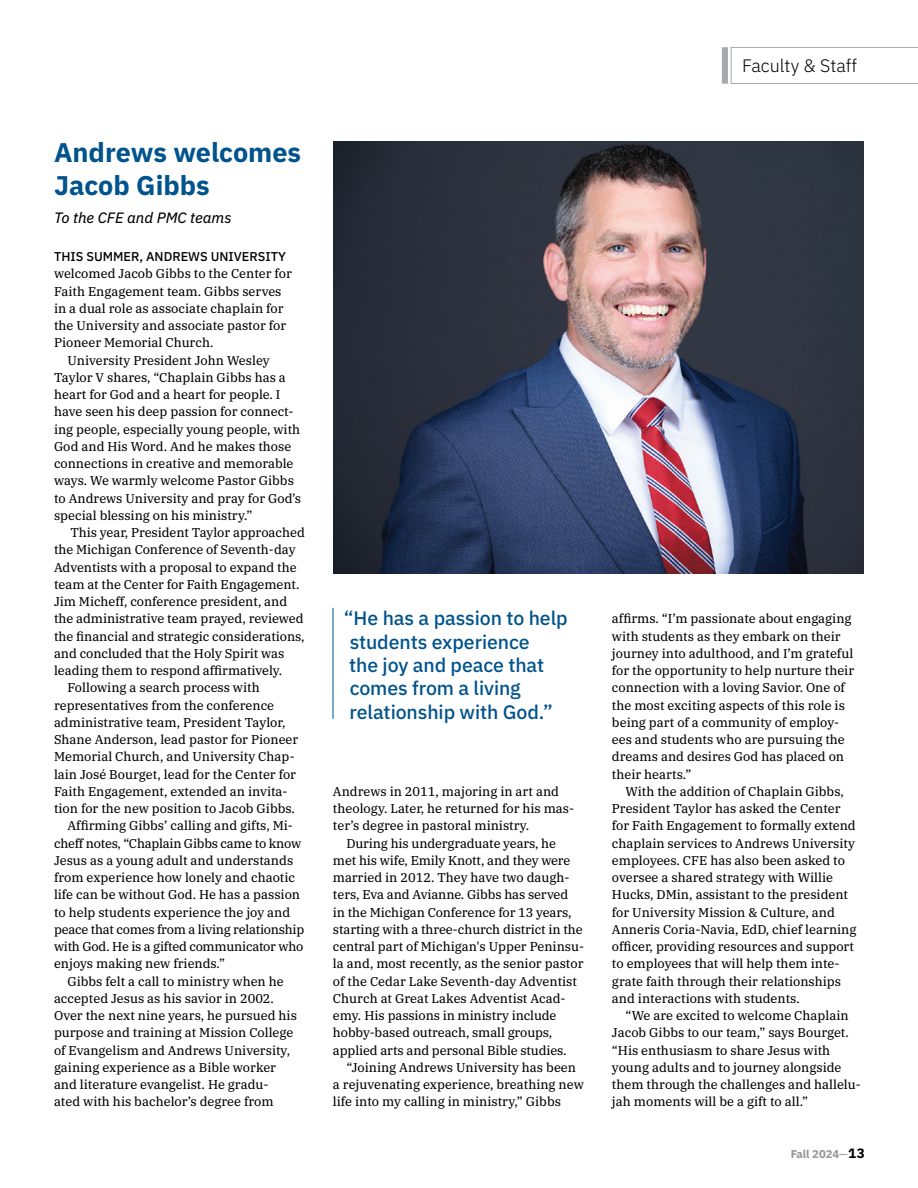
<style>
.page{position:relative;width:918px;height:1188px;background:#fff}
.page>*{position:absolute;margin:0;border:0;box-sizing:border-box;transform-origin:0 0}
.t1{font:700 27px/32.4px "IBM Plex Sans";color:#00538c}
.t2{font:500 19.5px/23.4px "IBM Plex Sans";letter-spacing:-.005em;color:#00538c}
.t3{font:300 18px "IBM Plex Sans";color:#000}
.t4{font:italic 15px "IBM Plex Sans Text";color:#000}
.t5{font:12.75px/17.2px "IBM Plex Serif Text";color:#000}
.t6{font:12.75px "IBM Plex Serif Text";letter-spacing:-.02em;color:#000}
.t7{font:500 12.75px "IBM Plex Sans";color:#000}
.t8{font:700 11.25px "IBM Plex Sans";color:#939598}
.s1{font-family:"IBM Plex Sans Text";font-weight:400}
.s2{font-size:13.5px;color:#000}
</style>
<div class="page">
<img style="left:333px;top:141px;width:531px;height:432px">
<hr style="left:333px;top:608px;width:1px;height:111px;background:#00538c">
<svg style="left:731px;top:47px;width:187px;height:37px"></svg>
<div style="left:722px;top:47px;width:6px;height:37px;background:#a7a9ac"></div>
<h1 class="t1" style="left:54px;top:134px;width:249px">Andrews welcomes<br>Jacob Gibbs</h1>
<p class="t4" style="left:54px;top:207px;width:179px">To the CFE and PMC teams</p>
<p class="t7" style="left:54px;top:247px;width:233px">THIS SUMMER, ANDREWS UNIVERSITY</p>
<p class="t5" style="left:54px;top:264px;width:239px">welcomed Jacob Gibbs to the Center for</p>
<p class="t5" style="left:54px;top:281px;width:229px">Faith Engagement team. Gibbs serves</p>
<p class="t5" style="left:54px;top:299px;width:231px">in a dual role as associate chaplain for</p>
<p class="t5" style="left:54px;top:316px;width:234px">the University and associate pastor for</p>
<p class="t5" style="left:54px;top:333px;width:161px">Pioneer Memorial Church.</p>
<p class="t5" style="left:68px;top:350px;width:204px">University President John Wesley</p>
<p class="t5" style="left:54px;top:368px;width:233px">Taylor V shares, “Chaplain Gibbs has a</p>
<p class="t5" style="left:54px;top:385px;width:228px">heart for God and a heart for people. I</p>
<p class="t5" style="left:54px;top:402px;width:241px">have seen his deep passion for connect-</p>
<p class="t5" style="left:54px;top:419px;width:248px">ing people, especially young people, with</p>
<p class="t5" style="left:54px;top:437px;width:239px">God and His Word. And he makes those</p>
<p class="t5" style="left:54px;top:454px;width:241px">connections in creative and memorable</p>
<p class="t5" style="left:54px;top:471px;width:241px">ways. We warmly welcome Pastor Gibbs</p>
<p class="t5" style="left:54px;top:488px;width:249px">to Andrews University and pray for God’s</p>
<p class="t5" style="left:54px;top:506px;width:200px">special blessing on his ministry.”</p>
<p class="t5" style="left:70px;top:523px;width:236px">This year, President Taylor approached</p>
<p class="t5" style="left:54px;top:540px;width:243px">the Michigan Conference of Seventh-day</p>
<p class="t5" style="left:54px;top:557px;width:244px">Adventists with a proposal to expand the</p>
<p class="t5" style="left:54px;top:575px;width:247px">team at the Center for Faith Engagement.</p>
<p class="t5" style="left:54px;top:592px;width:235px">Jim Micheff, conference president, and</p>
<p class="t5" style="left:54px;top:609px;width:251px">the administrative team prayed, reviewed</p>
<p class="t5" style="left:54px;top:626px;width:252px">the financial and strategic considerations,</p>
<p class="t5" style="left:54px;top:644px;width:232px">and concluded that the Holy Spirit was</p>
<p class="t5" style="left:54px;top:661px;width:230px">leading them to respond affirmatively.</p>
<p class="t5" style="left:68px;top:678px;width:194px">Following a search process with</p>
<p class="t5" style="left:54px;top:695px;width:222px">representatives from the conference</p>
<p class="t5" style="left:54px;top:713px;width:233px">administrative team, President Taylor,</p>
<p class="t5" style="left:54px;top:730px;width:246px">Shane Anderson, lead pastor for Pioneer</p>
<p class="t5" style="left:54px;top:747px;width:242px">Memorial Church, and University Chap-</p>
<p class="t5" style="left:54px;top:764px;width:244px">lain José Bourget, lead for the Center for</p>
<p class="t5" style="left:54px;top:782px;width:235px">Faith Engagement, extended an invita-</p>
<p class="t5" style="left:54px;top:799px;width:242px">tion for the new position to Jacob Gibbs.</p>
<p class="t5" style="left:68px;top:816px;width:227px">Affirming Gibbs’ calling and gifts, Mi-</p>
<p class="t6" style="left:54px;top:833px;width:249px">cheff notes, “Chaplain Gibbs came to know</p>
<p class="t5" style="left:54px;top:851px;width:241px">Jesus as a young adult and understands</p>
<p class="t5" style="left:54px;top:868px;width:243px">from experience how lonely and chaotic</p>
<p class="t5" style="left:54px;top:885px;width:248px">life can be without God. He has a passion</p>
<p class="t5" style="left:54px;top:902px;width:238px">to help students experience the joy and</p>
<p class="t6" style="left:54px;top:919px;width:252px">peace that comes from a living relationship</p>
<p class="t6" style="left:54px;top:937px;width:251px">with God. He is a gifted communicator who</p>
<p class="t5" style="left:54px;top:954px;width:173px">enjoys making new friends.”</p>
<p class="t5" style="left:68px;top:971px;width:218px">Gibbs felt a call to ministry when he</p>
<p class="t5" style="left:54px;top:989px;width:222px">accepted Jesus as his savior in 2002.</p>
<p class="t5" style="left:54px;top:1006px;width:244px">Over the next nine years, he pursued his</p>
<p class="t5" style="left:54px;top:1023px;width:241px">purpose and training at Mission College</p>
<p class="t5" style="left:54px;top:1040px;width:238px">of Evangelism and Andrews University,</p>
<p class="t5" style="left:54px;top:1058px;width:224px">gaining experience as a Bible worker</p>
<p class="t5" style="left:54px;top:1075px;width:216px">and literature evangelist. He gradu-</p>
<p class="t5" style="left:54px;top:1092px;width:221px">ated with his bachelor’s degree from</p>
<h3 class="t3" style="left:742px;top:53px;width:116px">Faculty &amp; Staff</h3>
<h2 class="t2" style="left:344px;top:605px;width:225px">“He has a passion to help students experience<br>the joy and peace that comes from a living relationship with God.”</h2>
<p class="t5" style="left:333px;top:782px;width:243px">Andrews in 2011, majoring in art and theology. Later, he returned for his mas&shy;ter’s degree in pastoral ministry.</p>
<p class="t5" style="left:333px;top:833px;width:253px;text-indent:14px">During his undergraduate years, he<br>met his wife, Emily Knott, and they were married in 2012. They have two daugh&shy;ters, Eva and Avianne. Gibbs has served<br>in the Michigan Conference for 13 years, starting with a three-church district in the central part of Michigan's Upper Peninsu&shy;la and, most recently, as the senior pastor of the Cedar Lake Seventh-day Adventist Church at Great Lakes Adventist Acad&shy;emy. His passions in ministry include hobby-based outreach, small groups, applied arts and personal Bible studies.</p>
<p class="t5" style="left:333px;top:1058px;width:252px;text-indent:14px">“Joining Andrews University has been a rejuvenating experience, breathing new life into my calling in ministry,” Gibbs</p>
<p class="t5" style="left:612px;top:609px;width:244px">affirms. “I’m passionate about engaging with students as they embark on their journey into adulthood, and I’m grateful for the opportunity to help nurture their connection with a loving Savior. One of the most exciting aspects of this role is being part of a community of employ&shy;ees and students who are pursuing the dreams and desires God has placed on their hearts.”</p>
<p class="t5" style="left:612px;top:782px;width:246px;text-indent:14px">With the addition of Chaplain Gibbs, President Taylor has asked the Center for Faith Engagement to formally extend chaplain services to Andrews University employees. CFE has also been asked to oversee a shared strategy with Willie Hucks, DMin, assistant to the president for University Mission &amp; Culture, and Anneris Coria-Navia, EdD, chief learning officer, providing resources and support to employees that will help them inte&shy;grate faith through their relationships and interactions with students.</p>
<p class="t5" style="left:612px;top:1006px;width:250px;text-indent:14px">“We are excited to welcome Chaplain Jacob Gibbs to our team,” says Bourget. “His enthusiasm to share Jesus with young adults and to journey alongside them through the challenges and hallelu&shy;jah moments will be a gift to all.”</p>
<p class="t8" style="left:790px;top:1145px;width:76px">Fall 2024<span class="s1">—</span><span class="s2">13</span></p>
</div>
